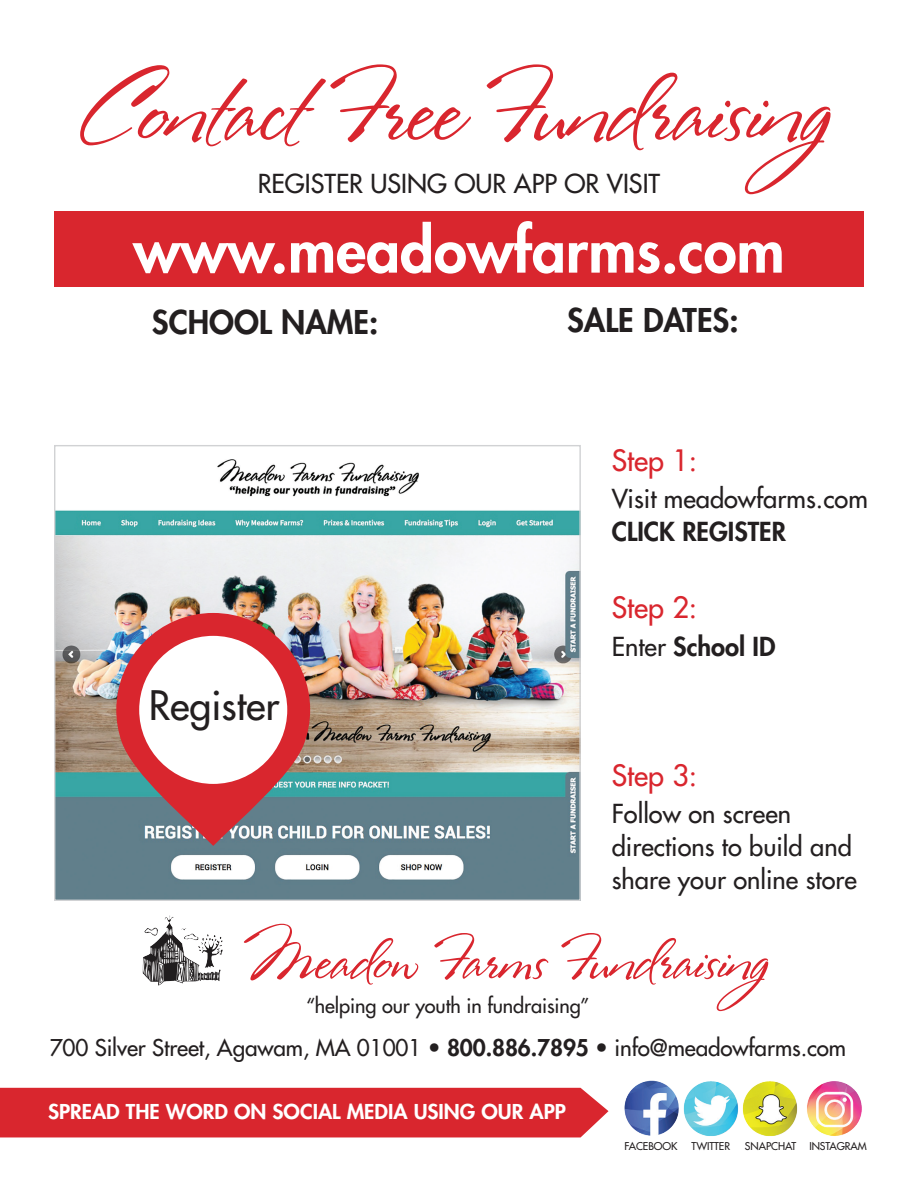
<style>
.page{position:relative;width:918px;height:1188px;background:#fff}
.page>*{position:absolute;margin:0;border:0;box-sizing:border-box;transform-origin:0 0}
.t1{font:95.85px "Stephanie Marie JF";color:#d9262e}
.t2{font:800 60px "Futura";color:#fff}
.t3{font:57.6px "Stephanie Marie JF";color:#d9262e}
.t4{font:39.6px "Futura";color:#231f20}
.t5{font:800 31.8px "Futura";color:#231f20}
.t6{font:28.65px "Futura";color:#d9262e}
.t7{font:25.5px/33px "Futura";color:#231f20}
.t8{font:800 25.5px "Futura";color:#231f20}
.t9{font:22.5px "Futura";letter-spacing:-.005em;color:#231f20}
.t10{font:800 19.95px "Futura";color:#fff;scale:1.05 1}
.t11{font:19.95px "Futura";letter-spacing:-.005em;color:#231f20}
.t12{font:10.5px "Futura";letter-spacing:-.005em;color:#231f20}
.s1{font-weight:800}
.s2{font-weight:400}
</style>
<div class="page">
<div style="left:54px;top:212px;width:810px;height:75px;background:#d9262e"></div>
<div style="left:0;top:1088px;width:609px;height:49px;background:#d9262e"></div>
<img style="left:142px;top:915px;width:81px;height:71px">
<img style="left:624px;top:1080px;width:174px;height:56px">
<img style="left:807px;top:1081px;width:55px;height:55px">
<img style="left:56px;top:459px;width:523px;height:440px">
<img style="left:116px;top:613px;width:194px;height:233px">
<div style="left:139px;top:636px;width:148px;height:148px;background:#fff;border-radius:50%"></div>
<p class="t1" style="left:79px;top:50px;width:809px">Contact Free Fundraising</p>
<p class="t2" style="left:133px;top:210px;width:653px">www.meadowfarms.com</p>
<p class="t7" style="left:258px;top:167px;width:404px">REGISTER USING OUR APP OR VISIT</p>
<p class="t5" style="left:152px;top:301px;width:228px">SCHOOL NAME:</p>
<p class="t5" style="left:567px;top:299px;width:173px">SALE DATES:</p>
<p class="t6" style="left:612px;top:442px;width:87px">Step 1:</p>
<p class="t7" style="left:612px;top:482px;width:258px">Visit meadowfarms.com<br><span class="s1">CLICK REGISTER</span></p>
<p class="t4" style="left:149px;top:681px;width:132px">Register</p>
<p class="t6" style="left:612px;top:590px;width:87px">Step 2:</p>
<p class="t8" style="left:612px;top:630px;width:165px"><span class="s2">Enter</span> School ID</p>
<p class="t6" style="left:612px;top:757px;width:87px">Step 3:</p>
<p class="t7" style="left:612px;top:798px;width:181px">Follow on screen</p>
<p class="t7" style="left:612px;top:831px;width:247px">directions to build and share your online store</p>
<p class="t3" style="left:243px;top:925px;width:560px">Meadow Farms Fundraising</p>
<p class="t11" style="left:306px;top:993px;width:285px">“helping our youth in fundraising”</p>
<p class="t9" style="left:50px;top:1034px;width:798px">700 Silver Street, Agawam, MA 01001 • <span class="s1">800.886.7895 •</span> info@meadowfarms.com</p>
<p class="t10" style="left:48px;top:1098px;width:495px">SPREAD THE WORD ON SOCIAL MEDIA USING OUR APP</p>
<p class="t12" style="left:624px;top:1139px;width:55px">FACEBOOK</p>
<p class="t12" style="left:692px;top:1139px;width:40px">TWITTER</p>
<p class="t12" style="left:745px;top:1139px;width:53px">SNAPCHAT</p>
<p class="t12" style="left:809px;top:1139px;width:59px">INSTAGRAM</p>
</div>
